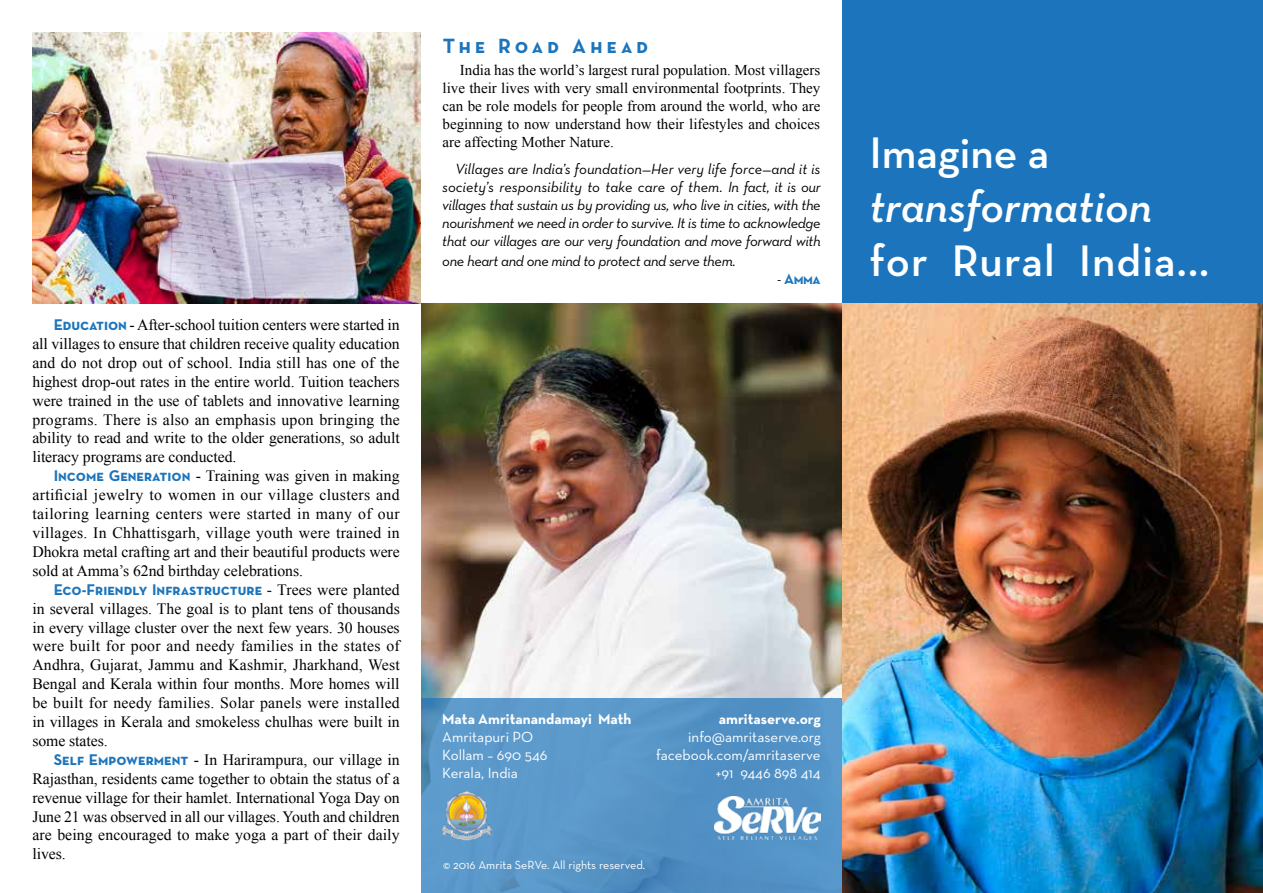
<style>
.page{position:relative;width:1263px;height:893px;background:#fff}
.page>*{position:absolute;margin:0;border:0;box-sizing:border-box;transform-origin:0 0}
.t1{font:600 45px "Neutra Text";letter-spacing:.015em;color:#fff}
.t2{font:italic 600 45px "Neutra Text";color:#fff}
.t3{font:21px "Neutra Text Bold SC";letter-spacing:.2em;color:#1c75bc}
.t4{font:15.75px/18.9px "Times New Roman";letter-spacing:-.005em;color:#000;text-align:justify}
.t5{font:15.75px "Neutra Text Bold SC";color:#1c75bc}
.t6{font:italic 15px/18px "Neutra Text";letter-spacing:-.025em;color:#000;text-align:justify}
.t7{font:15px/18px "Times New Roman";color:#000;text-align:justify}
.t8{font:15px/18px "Neutra Text";color:#fff;text-align:right}
.t9{font:700 15px "Neutra Text";color:#fff}
.t10{font:15px "Neutra Text Bold SC";color:#1c75bc}
.t11{font:12px "Neutra Text";color:#fff}
.s1{font-family:"Neutra Text Bold SC";color:#1c75bc}
.s2{font-family:"Times New Roman";color:#07154e}
.s3{font-family:"Times New Roman";color:#000}
.s4{font-family:"Neutra Text";font-style:italic;color:#000}
</style>
<div class="page">
<div style="left:842px;top:0;width:421px;height:861px;background:#1c75bc"></div>
<img style="left:421px;top:304px;width:842px;height:589px">
<div style="left:421px;top:698px;width:421px;height:195px;background:#5896c9"></div>
<img style="left:442px;top:790px;width:50px;height:51px">
<img style="left:714px;top:797px;width:106px;height:42px">
<img style="left:32px;top:32px;width:389px;height:272px">
<img style="left:1069px;top:782px;width:140px;height:57px">
<p class="t4" style="left:32px;top:315px;width:369px;text-indent:21px"><span class="s1">Education</span> - After-school tuition centers were started in all villages to ensure that children receive quality education and do not drop out of school. India still has one of the highest drop-out rates in the entire world. Tuition teachers were trained in the use of tablets and innovative learning programs. There is also an emphasis upon bringing the ability to read and write to the older generations, so adult literacy programs are conducted.</p>
<p class="t4" style="left:32px;top:466px;width:369px;text-indent:21px"><span class="s1">Income Generation</span> - Training was given in making artificial jewelry to women in our village clusters and tailoring learning centers were started in many of our villages. In Chhattisgarh, village youth were trained in Dhokra metal crafting art and their beautiful products were sold at Amma’s 62nd birthday celebrations.</p>
<p class="t5" style="left:54px;top:579px;width:348px">Eco-Friendly Infrastructure <span class="s2">-</span> <span class="s3">Trees were planted</span></p>
<p class="t4" style="left:32px;top:599px;width:369px">in several villages. The goal is to plant tens of thousands in every village cluster over the next few years. 30 houses were built for poor and needy families in the states of Andhra, Gujarat, Jammu and Kashmir, Jharkhand, West Bengal and Kerala within four months. More homes will be built for needy families. Solar panels were installed in villages in Kerala and smokeless chulhas were built in some states.</p>
<p class="t4" style="left:32px;top:750px;width:369px;text-indent:21px"><span class="s1">Self Empowerment</span> - In Harirampura, our village in Rajasthan, residents came together to obtain the status of a revenue village for their hamlet. International Yoga Day on June 21 was observed in all our villages. Youth and children are being encouraged to make yoga a part of their daily lives.</p>
<h2 class="t3" style="left:443px;top:33px;width:207px">The Road Ahead</h2>
<p class="t7" style="left:443px;top:61px;width:379px;text-indent:17px">India has the world’s largest rural population. Most villagers live their lives with very small environmental footprints. They can be role models for people from around the world, who are beginning to now understand how their lifestyles and choices are affecting Mother Nature.</p>
<p class="t6" style="left:442px;top:160px;width:380px;text-indent:13px">Villages are India’s foundation—Her very life force—and it is society’s responsibility to take care of them. In fact, it is our villages that sustain us by providing us, who live in cities, with the nourishment we need in order to survive. It is time to acknowledge that our villages are our very foundation and move forward with</p>
<p class="t6" style="left:442px;top:251px;width:295px">one heart and one mind to protect and serve them.</p>
<p class="t10" style="left:777px;top:269px;width:45px"><span class="s4">-</span> Amma</p>
<p class="t9" style="left:442px;top:710px;width:191px">Mata Amritanandamayi Math</p>
<p class="t8" style="left:442px;top:728px;width:107px;text-align:left">Amritapuri PO<br>Kollam – 690 546<br>Kerala, India</p>
<p class="t9" style="left:719px;top:710px;width:103px">amritaserve.org</p>
<p class="t8" style="left:656px;top:728px;width:166px">info@amritaserve.org facebook.com/amritaserve +91 9446 898 414</p>
<p class="t11" style="left:443px;top:858px;width:204px">© 2016 Amrita SeRVe. All rights reserved.</p>
<h1 class="t1" style="left:869px;top:125px;width:181px">Imagine a</h1>
<h1 class="t2" style="left:869px;top:179px;width:284px">transformation</h1>
<h1 class="t1" style="left:869px;top:233px;width:341px">for Rural India...</h1>
</div>
